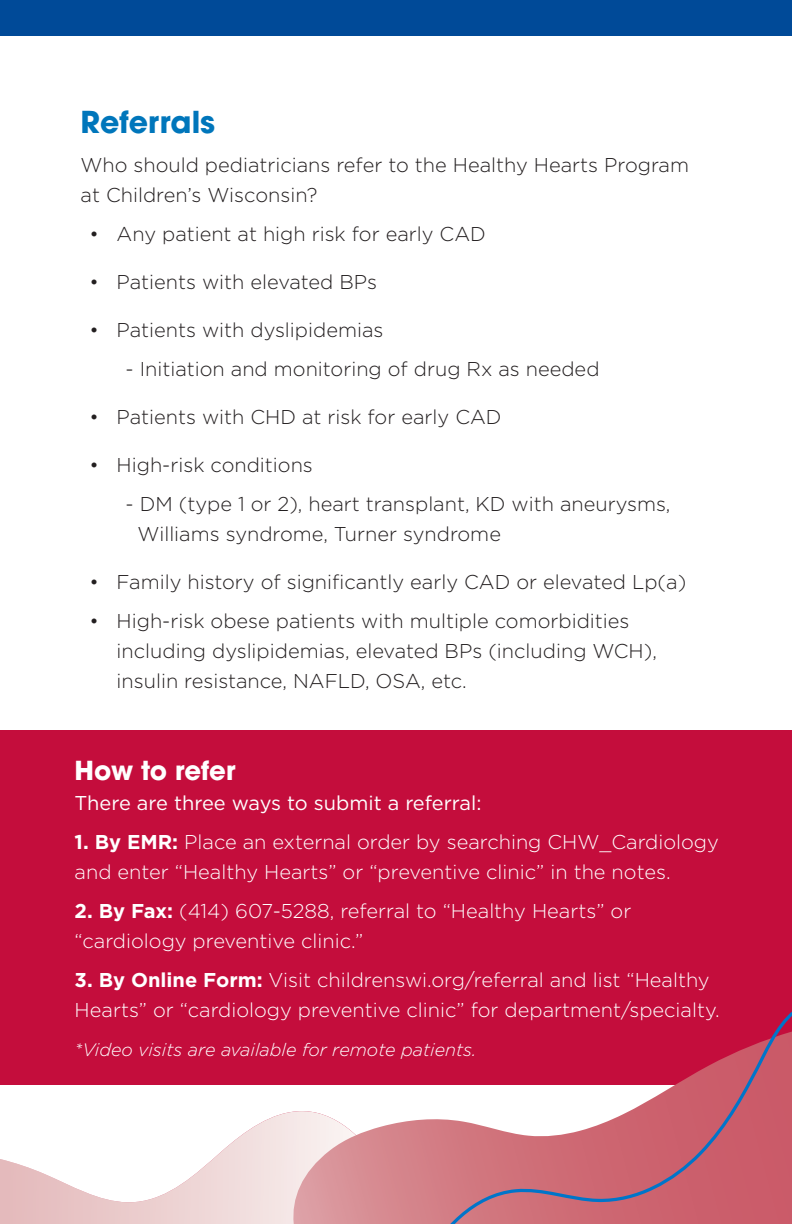
<style>
.page{position:relative;width:792px;height:1224px;background:#fff}
.page>*{position:absolute;margin:0;border:0;box-sizing:border-box;transform-origin:0 0}
.t1{font:700 30px "ITC Avant Garde Pro";color:#0076bb}
.t2{font:700 26px "ITC Avant Garde Pro";letter-spacing:-.005em;color:#fff}
.t3{font:300 20px/30px "Gotham";color:#231f20}
.t4{font:300 20px/30px "Gotham";color:#fff}
.t5{font:20px "Gotham";color:#fff}
.t6{font:italic 300 18px "Gotham";color:#fff}
.s1{font-weight:700}
</style>
<div class="page">
<div style="left:0;top:730px;width:792px;height:354px;background:#c40d3c"></div>
<svg style="left:0;top:1125px;width:256px;height:99px"></svg>
<div style="left:0;top:0;width:792px;height:36px;background:#004a98"></div>
<svg style="left:256px;top:1011px;width:536px;height:213px"></svg>
<h1 class="t1" style="left:81px;top:102px;width:136px">Referrals</h1>
<p class="t3" style="left:81px;top:149px;width:610px">Who should pediatricians refer to the Healthy Hearts Program at Children’s Wisconsin?</p>
<p class="t3" style="left:90px;top:218px;width:398px">• Any patient at high risk for early CAD</p>
<p class="t3" style="left:90px;top:266px;width:289px">• Patients with elevated BPs</p>
<p class="t3" style="left:90px;top:314px;width:295px">• Patients with dyslipidemias</p>
<p class="t3" style="left:126px;top:353px;width:475px">- Initiation and monitoring of drug Rx as needed</p>
<p class="t3" style="left:90px;top:401px;width:413px">• Patients with CHD at risk for early CAD</p>
<p class="t3" style="left:90px;top:449px;width:225px">• High-risk conditions</p>
<p class="t3" style="left:138px;top:488px;width:534px;text-indent:-12px">- DM (type 1 or 2), heart transplant, KD with aneurysms,<br>Williams syndrome, Turner syndrome</p>
<p class="t3" style="left:90px;top:566px;width:598px">• Family history of significantly early CAD or elevated Lp(a)</p>
<p class="t3" style="left:117px;top:605px;width:542px;text-indent:-27px">• High-risk obese patients with multiple comorbidities including dyslipidemias, elevated BPs (including WCH), insulin resistance, NAFLD, OSA, etc.</p>
<h2 class="t2" style="left:75px;top:753px;width:162px">How to refer</h2>
<p class="t5" style="left:75px;top:790px;width:408px">There are three ways to submit a referral:</p>
<p class="t4" style="left:75px;top:826px;width:646px"><span class="s1">1. By EMR:</span> Place an external order by searching CHW_Cardiology and enter “Healthy Hearts” or “preventive clinic” in the notes.</p>
<p class="t4" style="left:75px;top:895px;width:558px"><span class="s1">2. By Fax:</span> (414) 607-5288, referral to “Healthy Hearts” or “cardiology preventive clinic.”</p>
<p class="t4" style="left:75px;top:964px;width:647px"><span class="s1">3. By Online Form:</span> Visit childrenswi.org/referral and list “Healthy<br>Hearts” or “cardiology preventive clinic” for department/specialty.</p>
<p class="t6" style="left:75px;top:1038px;width:403px">*Video visits are available for remote patients.</p>
</div>
